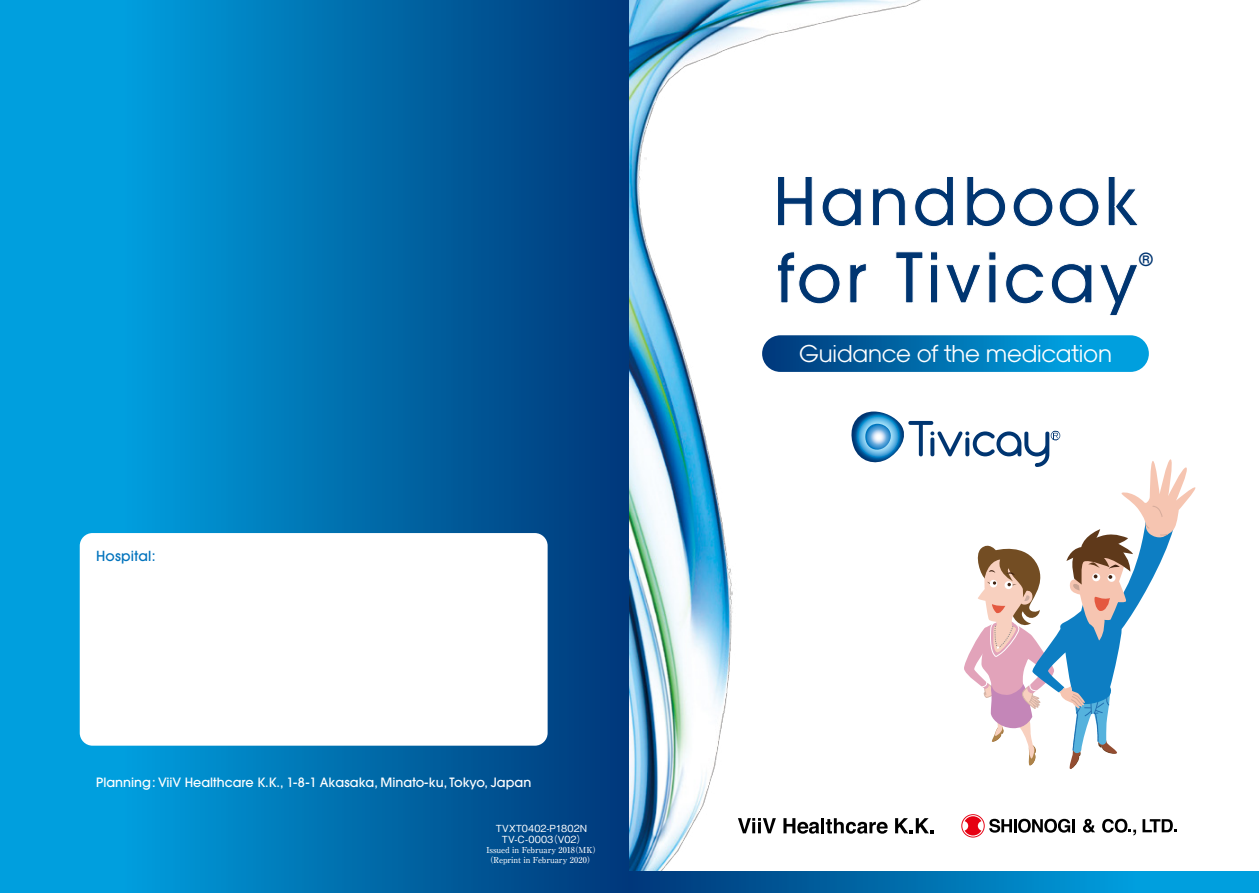
<style>
.page{position:relative;width:1259px;height:893px;background:#fff}
.page>*{position:absolute;margin:0;border:0;box-sizing:border-box;transform-origin:0 0}
.t1{font:500 69px "Avant Garde";letter-spacing:.035em;color:#003571}
.t2{font:500 66.6px "Avant Garde";letter-spacing:.035em;color:#003571}
.t3{font:22.95px "Avant Gardefor TVK";letter-spacing:-.01em;color:#fff}
.t4{font:500 18px "Avant Garde";color:#003571}
.t5{font:500 13.8px "Avant Garde";letter-spacing:.015em;color:#0073bd}
.t6{font:500 12.75px "Avant Garde";color:#fff}
.t7{font:500 9.75px/11.2px "Gothic BBB Pro";letter-spacing:.005em;color:#fff;text-align:center}
.t8{font:500 8.25px/9.9px "Ryumin Pro";letter-spacing:-.005em;color:#fff}
</style>
<div class="page">
<div style="left:0;top:0;width:629px;height:893px;background:linear-gradient(to right,#00afed,#003a7b)"></div>
<img style="left:629px;top:0;width:411px;height:872px">
<div style="left:629px;top:872px;width:630px;height:21px;background:linear-gradient(to right,#00397a,#00afed)"></div>
<div style="left:762px;top:335px;width:387px;height:37px;background:linear-gradient(to right,#013b7b,#01b0ee);border-radius:18px"></div>
<div style="left:80px;top:533px;width:467px;height:213px;background:#fff;border-radius:13px"></div>
<svg style="left:849px;top:411px;width:347px;height:359px"></svg>
<svg style="left:1083px;top:819px;width:12px;height:14px"></svg>
<svg style="left:1102px;top:819px;width:34px;height:16px"></svg>
<svg style="left:1142px;top:819px;width:35px;height:13px"></svg>
<svg style="left:961px;top:814px;width:113px;height:23px"></svg>
<svg style="left:738px;top:818px;width:38px;height:15px"></svg>
<svg style="left:783px;top:818px;width:36px;height:16px"></svg>
<hr style="left:821px;top:818px;width:3px;height:15px;background:#000">
<svg style="left:826px;top:818px;width:61px;height:16px"></svg>
<svg style="left:895px;top:818px;width:38px;height:15px"></svg>
<svg style="left:777px;top:176px;width:35px;height:50px"></svg>
<svg style="left:821px;top:187px;width:40px;height:40px"></svg>
<svg style="left:872px;top:187px;width:33px;height:39px"></svg>
<svg style="left:914px;top:176px;width:40px;height:51px"></svg>
<svg style="left:966px;top:176px;width:40px;height:51px"></svg>
<svg style="left:1012px;top:187px;width:28px;height:40px"></svg>
<svg style="left:777px;top:251px;width:63px;height:53px"></svg>
<svg style="left:849px;top:263px;width:17px;height:40px"></svg>
<svg style="left:895px;top:251px;width:28px;height:52px"></svg>
<svg style="left:930px;top:251px;width:8px;height:52px"></svg>
<svg style="left:945px;top:264px;width:36px;height:39px"></svg>
<svg style="left:988px;top:251px;width:8px;height:52px"></svg>
<svg style="left:1005px;top:263px;width:35px;height:41px"></svg>
<p class="t5" style="left:96px;top:547px;width:61px">Hospital:</p>
<p class="t6" style="left:96px;top:774px;width:437px">Planning: ViiV Healthcare K.K., 1-8-1 Akasaka, Minato-ku, Tokyo, Japan</p>
<p class="t7" style="left:496px;top:821px;width:93px">TVXT0402-P1802N<br>TV-C-0003（V02）</p>
<p class="t8" style="left:485px;top:844px;width:117px">Issued in February 2018（MK）（Reprint in February 2020）</p>
<h2 class="t2" style="left:772px;top:160px;width:368px">Handbook</h2>
<h1 class="t1" style="left:776px;top:235px;width:364px">for Tivicay</h1>
<h3 class="t4" style="left:1138px;top:248px;width:16px">®</h3>
<h3 class="t3" style="left:799px;top:339px;width:314px">Guidance of the medication</h3>
</div>
